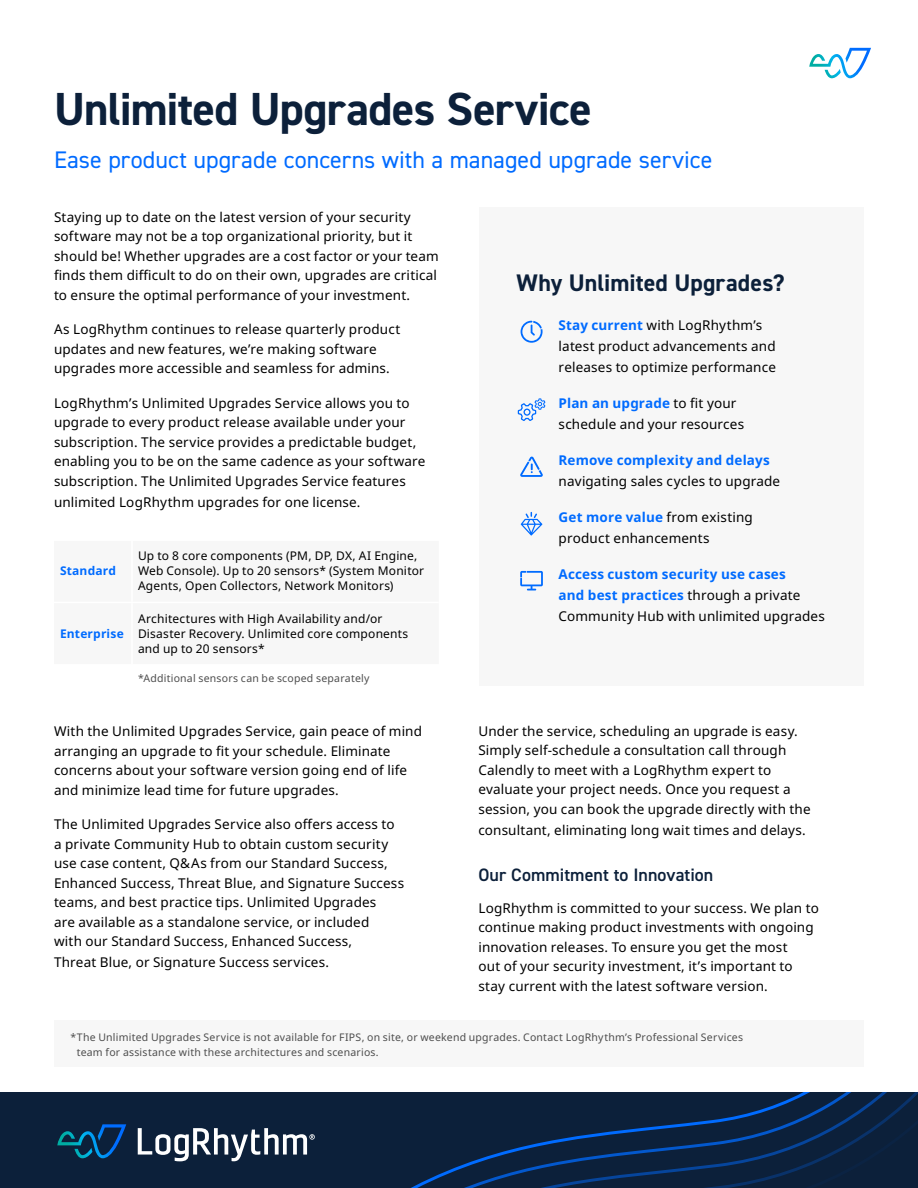
<style>
.page{position:relative;width:918px;height:1188px;background:#fff}
.page>*{position:absolute;margin:0;border:0;box-sizing:border-box;transform-origin:0 0}
.t1{font:700 46.5px "DIN2014";letter-spacing:-.015em;color:#0c203a}
.t2{font:24px "DIN2014";letter-spacing:.005em;color:#006bff}
.t3{font:700 24px "DIN2014";letter-spacing:.005em;color:#0c203a}
.t4{font:600 18px "DIN2014";color:#0c203a}
.t5{font:13.5px/19.5px "Noto Sans";letter-spacing:.01em;color:#000}
.t6{font:700 13.5px "Noto Sans";letter-spacing:.01em;color:#006bff}
.t7{font:12px/15px "Noto Sans";letter-spacing:.015em;color:#000}
.t8{font:700 12px "Noto Sans";letter-spacing:.015em;color:#006bff}
.t9{font:10.5px/15px "Noto Sans";letter-spacing:.02em;color:#4d4d4d}
.s1{font-weight:700;color:#006bff}
</style>
<div class="page">
<div style="left:0;top:1092px;width:918px;height:96px;background:#0c203a"></div>
<svg style="left:809px;top:48px;width:62px;height:30px"></svg>
<div style="left:479px;top:207px;width:385px;height:479px;background:#f7f7f7"></div>
<svg style="left:57px;top:1124px;width:255px;height:37px"></svg>
<div style="left:54px;top:1020px;width:810px;height:47px;background:#f7f7f7"></div>
<svg style="left:312px;top:1092px;width:606px;height:96px"></svg>
<svg style="left:521px;top:321px;width:22px;height:22px"></svg>
<svg style="left:518px;top:398px;width:27px;height:23px"></svg>
<svg style="left:520px;top:457px;width:23px;height:20px"></svg>
<svg style="left:521px;top:512px;width:21px;height:24px"></svg>
<svg style="left:520px;top:571px;width:23px;height:19px"></svg>
<h1 class="t1" style="left:54px;top:78px;width:539px">Unlimited Upgrades Service</h1>
<h2 class="t2" style="left:54px;top:145px;width:660px">Ease product upgrade concerns with a managed upgrade service</h2>
<p class="t5" style="left:54px;top:207px;width:386px">Staying up to date on the latest version of your security software may not be a top organizational priority, but it should be! Whether upgrades are a cost factor or your team finds them difficult to do on their own, upgrades are critical to ensure the optimal performance of your investment.</p>
<p class="t5" style="left:54px;top:320px;width:348px">As LogRhythm continues to release quarterly product updates and new features, we’re making software upgrades more accessible and seamless for admins.</p>
<p class="t5" style="left:54px;top:393px;width:373px">LogRhythm’s Unlimited Upgrades Service allows you to upgrade to every product release available under your subscription. The service provides a predictable budget, enabling you to be on the same cadence as your software subscription. The Unlimited Upgrades Service features</p>
<p class="t5" style="left:54px;top:492px;width:308px">unlimited LogRhythm upgrades for one license.</p>
<p class="t8" style="left:60px;top:563px;width:58px">Standard</p>
<p class="t8" style="left:60px;top:625px;width:65px">Enterprise</p>
<p class="t7" style="left:138px;top:549px;width:288px">Up to 8 core components (PM, DP, DX, AI Engine,<br>Web Console). Up to 20 sensors* (System Monitor<br>Agents, Open Collectors, Network Monitors)</p>
<p class="t7" style="left:138px;top:611px;width:272px">Architectures with High Availability and/or<br>Disaster Recovery. Unlimited core components and up to 20 sensors*</p>
<p class="t9" style="left:138px;top:671px;width:233px">*Additional sensors can be scoped separately</p>
<p class="t5" style="left:54px;top:722px;width:370px">With the Unlimited Upgrades Service, gain peace of mind arranging an upgrade to fit your schedule. Eliminate concerns about your software version going end of life and minimize lead time for future upgrades.</p>
<p class="t5" style="left:54px;top:815px;width:352px">The Unlimited Upgrades Service also offers access to a private Community Hub to obtain custom security use case content, Q&amp;As from our Standard Success, Enhanced Success, Threat Blue, and Signature Success teams, and best practice tips. Unlimited Upgrades<br>are available as a standalone service, or included<br>with our Standard Success, Enhanced Success,</p>
<p class="t5" style="left:54px;top:953px;width:277px">Threat Blue, or Signature Success services.</p>
<h2 class="t3" style="left:517px;top:267px;width:269px">Why Unlimited Upgrades?</h2>
<p class="t5" style="left:559px;top:315px;width:219px;line-height:21px"><span class="s1">Stay current</span> with LogRhythm’s latest product advancements and releases to optimize performance</p>
<p class="t5" style="left:559px;top:393px;width:187px;line-height:21px"><span class="s1">Plan an upgrade</span> to fit your schedule and your resources</p>
<p class="t6" style="left:559px;top:450px;width:213px">Remove complexity and delays</p>
<p class="t5" style="left:559px;top:471px;width:223px">navigating sales cycles to upgrade</p>
<p class="t5" style="left:559px;top:507px;width:196px;line-height:21px"><span class="s1">Get more value</span> from existing product enhancements</p>
<p class="t5" style="left:559px;top:564px;width:268px;line-height:21px"><span class="s1">Access custom security use cases<br>and best practices</span> through a private<br>Community Hub with unlimited upgrades</p>
<p class="t5" style="left:478px;top:722px;width:334px">Under the service, scheduling an upgrade is easy.<br>Simply self-schedule a consultation call through Calendly to meet with a LogRhythm expert to evaluate your project needs. Once you request a session, you can book the upgrade directly with the</p>
<p class="t5" style="left:478px;top:821px;width:329px">consultant, eliminating long wait times and delays.</p>
<h3 class="t4" style="left:478px;top:863px;width:236px">Our Commitment to Innovation</h3>
<p class="t5" style="left:478px;top:899px;width:342px">LogRhythm is committed to your success. We plan to continue making product investments with ongoing innovation releases. To ensure you get the most<br>out of your security investment, it’s important to stay current with the latest software version.</p>
<p class="t9" style="left:77px;top:1030px;width:668px;text-indent:-6px">*The Unlimited Upgrades Service is not available for FIPS, on site, or weekend upgrades. Contact LogRhythm’s Professional Services team for assistance with these architectures and scenarios.</p>
</div>
